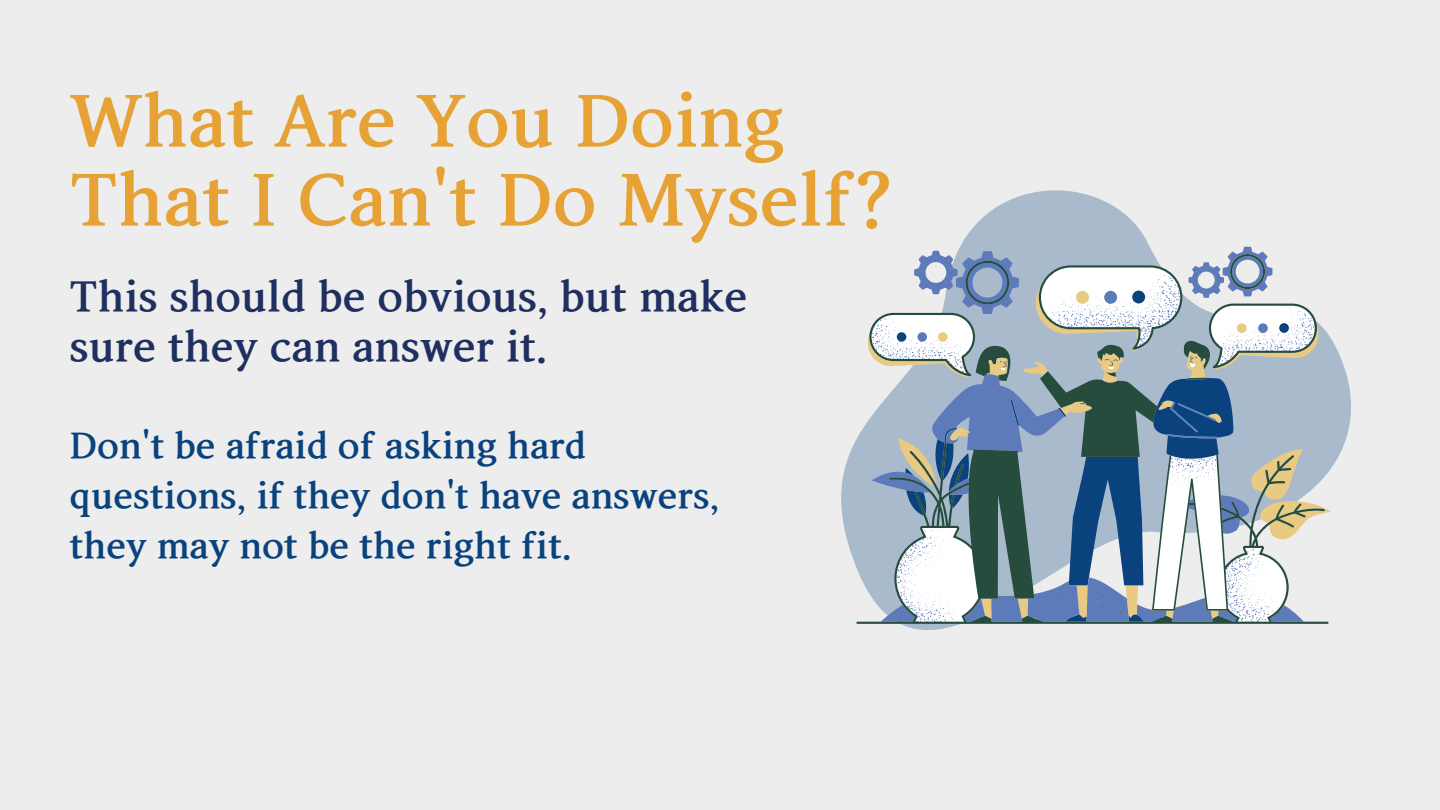
<style>
.page{position:relative;width:1440px;height:810px;background:#ededed}
.page>*{position:absolute;margin:0;border:0;box-sizing:border-box;transform-origin:0 0}
.t1{font:72px/79px "Arita buri Bold OTF";color:#e6a234}
.t2{font:42px/50.2px "Arita buri Bold OTF";color:#1f2f5f}
.t3{font:36px/50.2px "Arita buri Bold OTF";color:#09427d}
</style>
<div class="page">
<svg style="left:841px;top:190px;width:510px;height:440px"></svg>
<svg style="left:856px;top:253px;width:473px;height:371px"></svg>
<p class="t1" style="left:70px;top:85px;width:826px">What Are You Doing<br>That I Can't Do Myself?</p>
<p class="t2" style="left:70px;top:273px;width:679px">This should be obvious, but make sure they can answer it.</p>
<p class="t3" style="left:70px;top:422px;width:651px">Don't be afraid of asking hard questions, if they don't have answers, they may not be the right fit.</p>
</div>
